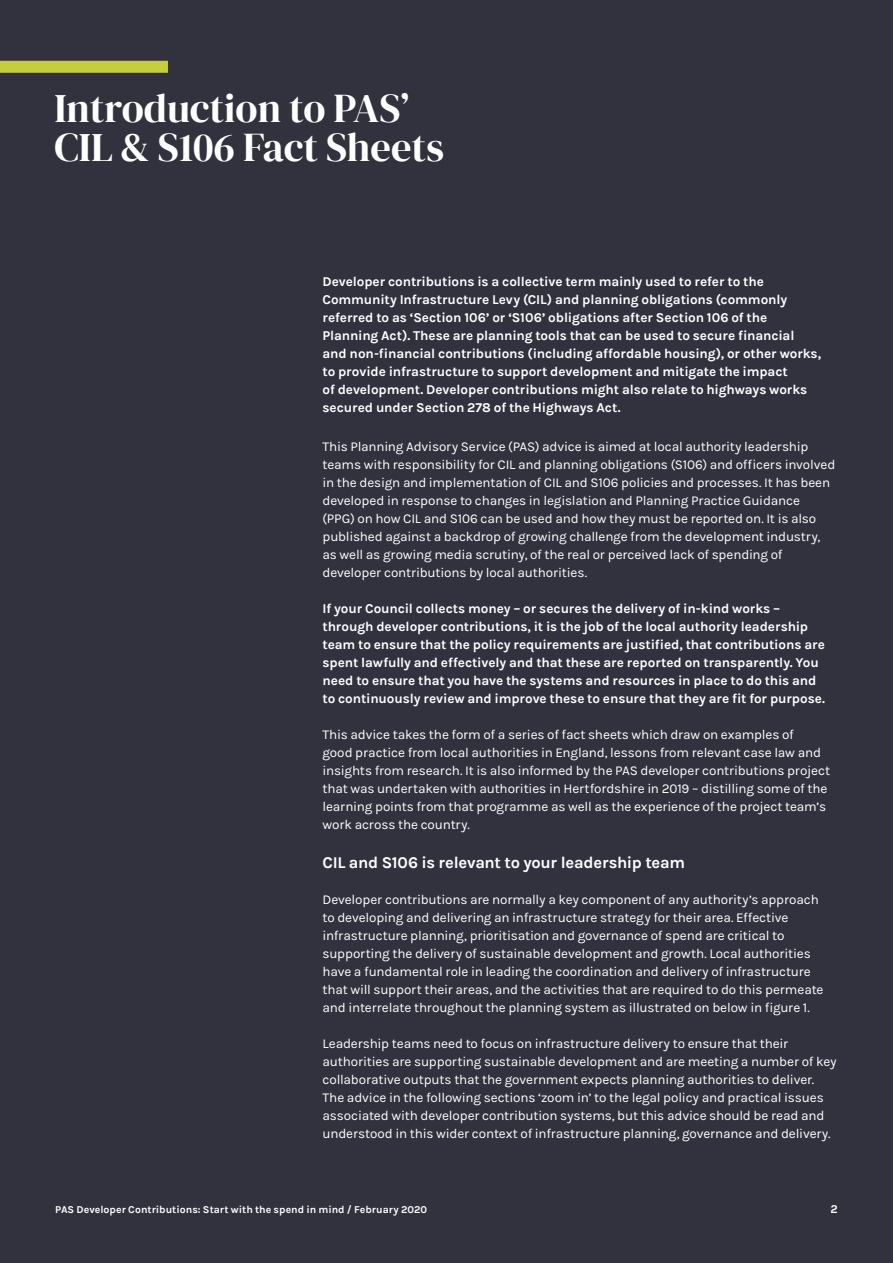
<style>
.page{position:relative;width:893px;height:1263px;background:#31323d}
.page>*{position:absolute;margin:0;border:0;box-sizing:border-box;transform-origin:0 0}
.t1{font:40.5px/39px "DM Serif Display";color:#fff}
.t2{font:700 16.5px "Karla";letter-spacing:-.015em;color:#fff}
.t3{font:13.5px/18px "Karla";letter-spacing:-.01em;color:#fff}
.t4{font:700 13.5px/18px "Karla";letter-spacing:-.005em;color:#fff}
.t5{font:700 12px "Karla";color:#fff}
.t6{font:700 10.5px "Karla";color:#fff}
</style>
<div class="page">
<div style="left:0;top:61px;width:168px;height:12px;background:#c4cf3b"></div>
<h1 class="t1" style="left:54px;top:90px;width:391px">Introduction to PAS’<br>CIL &amp; S106 Fact Sheets</h1>
<p class="t4" style="left:322px;top:272px;width:500px">Developer contributions is a collective term mainly used to refer to the Community Infrastructure Levy (CIL) and planning obligations (commonly referred to as ‘Section 106’ or ‘S106’ obligations after Section 106 of the Planning Act). These are planning tools that can be used to secure financial and non-financial contributions (including affordable housing), or other works, to provide infrastructure to support development and mitigate the impact<br>of development. Developer contributions might also relate to highways works secured under Section 278 of the Highways Act.</p>
<p class="t3" style="left:322px;top:437px;width:514px">This Planning Advisory Service (PAS) advice is aimed at local authority leadership teams with responsibility for CIL and planning obligations (S106) and officers involved in the design and implementation of CIL and S106 policies and processes. It has been developed in response to changes in legislation and Planning Practice Guidance (PPG) on how CIL and S106 can be used and how they must be reported on. It is also published against a backdrop of growing challenge from the development industry, as well as growing media scrutiny, of the real or perceived lack of spending of developer contributions by local authorities.</p>
<p class="t4" style="left:322px;top:599px;width:504px">If your Council collects money – or secures the delivery of in-kind works – through developer contributions, it is the job of the local authority leadership team to ensure that the policy requirements are justified, that contributions are spent lawfully and effectively and that these are reported on transparently. You need to ensure that you have the systems and resources in place to do this and to continuously review and improve these to ensure that they are fit for purpose.</p>
<p class="t3" style="left:322px;top:725px;width:509px">This advice takes the form of a series of fact sheets which draw on examples of<br>good practice from local authorities in England, lessons from relevant case law and insights from research. It is also informed by the PAS developer contributions project that was undertaken with authorities in Hertfordshire in 2019 – distilling some of the learning points from that programme as well as the experience of the project team’s work across the country.</p>
<p class="t2" style="left:322px;top:853px;width:364px">CIL and S106 is relevant to your leadership team</p>
<p class="t3" style="left:322px;top:891px;width:503px">Developer contributions are normally a key component of any authority’s approach to developing and delivering an infrastructure strategy for their area. Effective infrastructure planning, prioritisation and governance of spend are critical to supporting the delivery of sustainable development and growth. Local authorities have a fundamental role in leading the coordination and delivery of infrastructure that will support their areas, and the activities that are required to do this permeate and interrelate throughout the planning system as illustrated on below in figure 1.</p>
<p class="t3" style="left:322px;top:1034px;width:516px">Leadership teams need to focus on infrastructure delivery to ensure that their authorities are supporting sustainable development and are meeting a number of key collaborative outputs that the government expects planning authorities to deliver.<br>The advice in the following sections ‘zoom in’ to the legal policy and practical issues associated with developer contribution systems, but this advice should be read and understood in this wider context of infrastructure planning, governance and delivery.</p>
<p class="t6" style="left:55px;top:1203px;width:373px">PAS Developer Contributions: Start with the spend in mind / February 2020</p>
<p class="t5" style="left:830px;top:1202px;width:9px">2</p>
</div>
